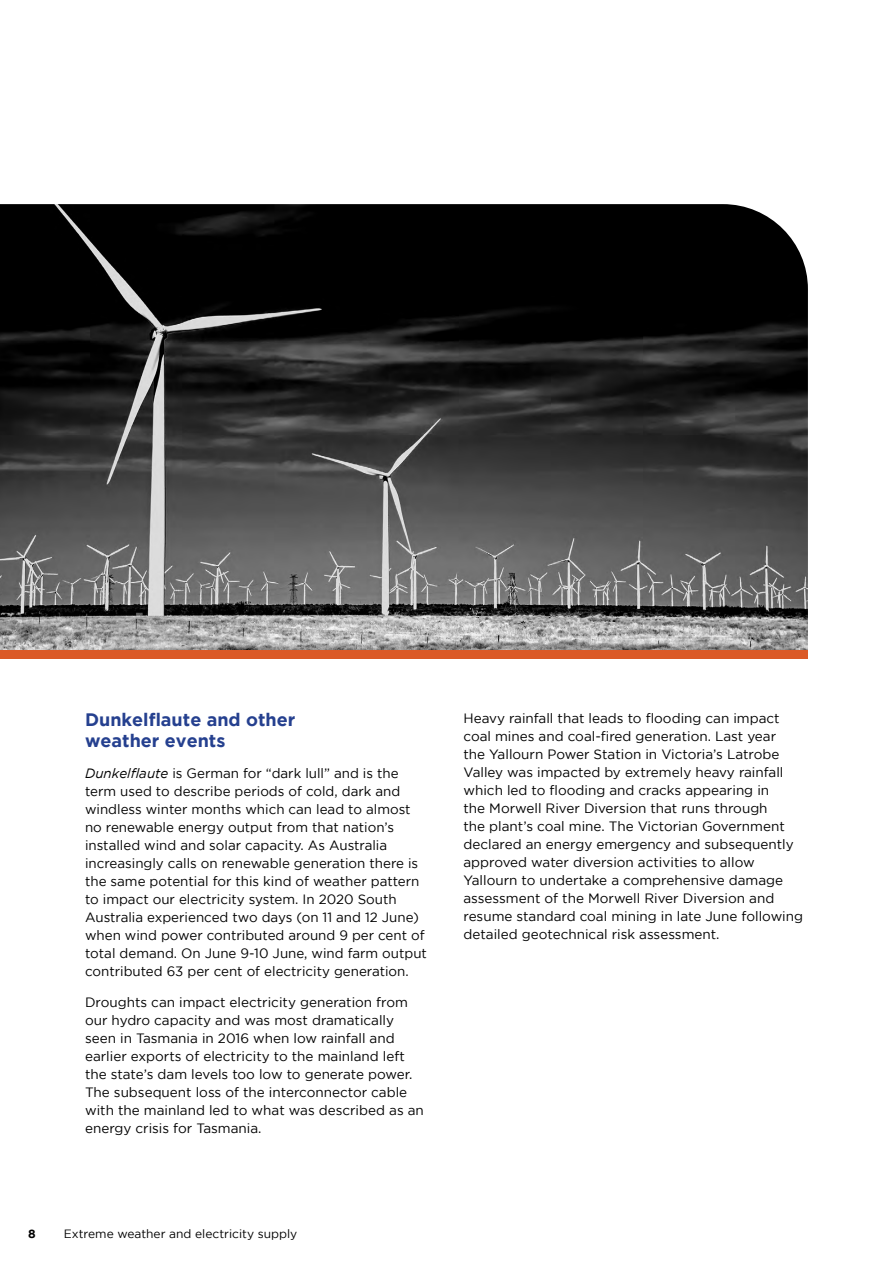
<style>
.page{position:relative;width:893px;height:1263px;background:#fff}
.page>*{position:absolute;margin:0;border:0;box-sizing:border-box;transform-origin:0 0}
.t1{font:700 18px/21px "Gotham";color:#25408f}
.t2{font:13.5px/18px "Gotham";color:#000}
.t3{font:12px "Gotham";color:#000}
.t4{font:700 12px "Gotham";color:#000}
.s1{font-style:italic}
</style>
<div class="page">
<img style="left:0;top:204px;width:808px;height:446px">
<div style="left:0;top:650px;width:808px;height:9px;background:#db5a27"></div>
<h1 class="t1" style="left:85px;top:709px;width:212px">Dunkelflaute and other weather events</h1>
<p class="t2" style="left:85px;top:764px;width:343px"><span class="s1">Dunkelflaute</span> is German for “dark lull” and is the term used to describe periods of cold, dark and windless winter months which can lead to almost no renewable energy output from that nation’s installed wind and solar capacity. As Australia increasingly calls on renewable generation there is the same potential for this kind of weather pattern to impact our electricity system. In 2020 South Australia experienced two days (on 11 and 12 June) when wind power contributed around 9 per cent of total demand. On June 9-10 June, wind farm output contributed 63 per cent of electricity generation.</p>
<p class="t2" style="left:85px;top:993px;width:340px">Droughts can impact electricity generation from our hydro capacity and was most dramatically seen in Tasmania in 2016 when low rainfall and earlier exports of electricity to the mainland left the state’s dam levels too low to generate power.<br>The subsequent loss of the interconnector cable with the mainland led to what was described as an energy crisis for Tasmania.</p>
<p class="t2" style="left:463px;top:709px;width:341px">Heavy rainfall that leads to flooding can impact coal mines and coal-fired generation. Last year<br>the Yallourn Power Station in Victoria’s Latrobe Valley was impacted by extremely heavy rainfall which led to flooding and cracks appearing in<br>the Morwell River Diversion that runs through<br>the plant’s coal mine. The Victorian Government declared an energy emergency and subsequently approved water diversion activities to allow Yallourn to undertake a comprehensive damage assessment of the Morwell River Diversion and resume standard coal mining in late June following detailed geotechnical risk assessment.</p>
<p class="t4" style="left:28px;top:1227px;width:9px">8</p>
<p class="t3" style="left:64px;top:1227px;width:235px">Extreme weather and electricity supply</p>
</div>
